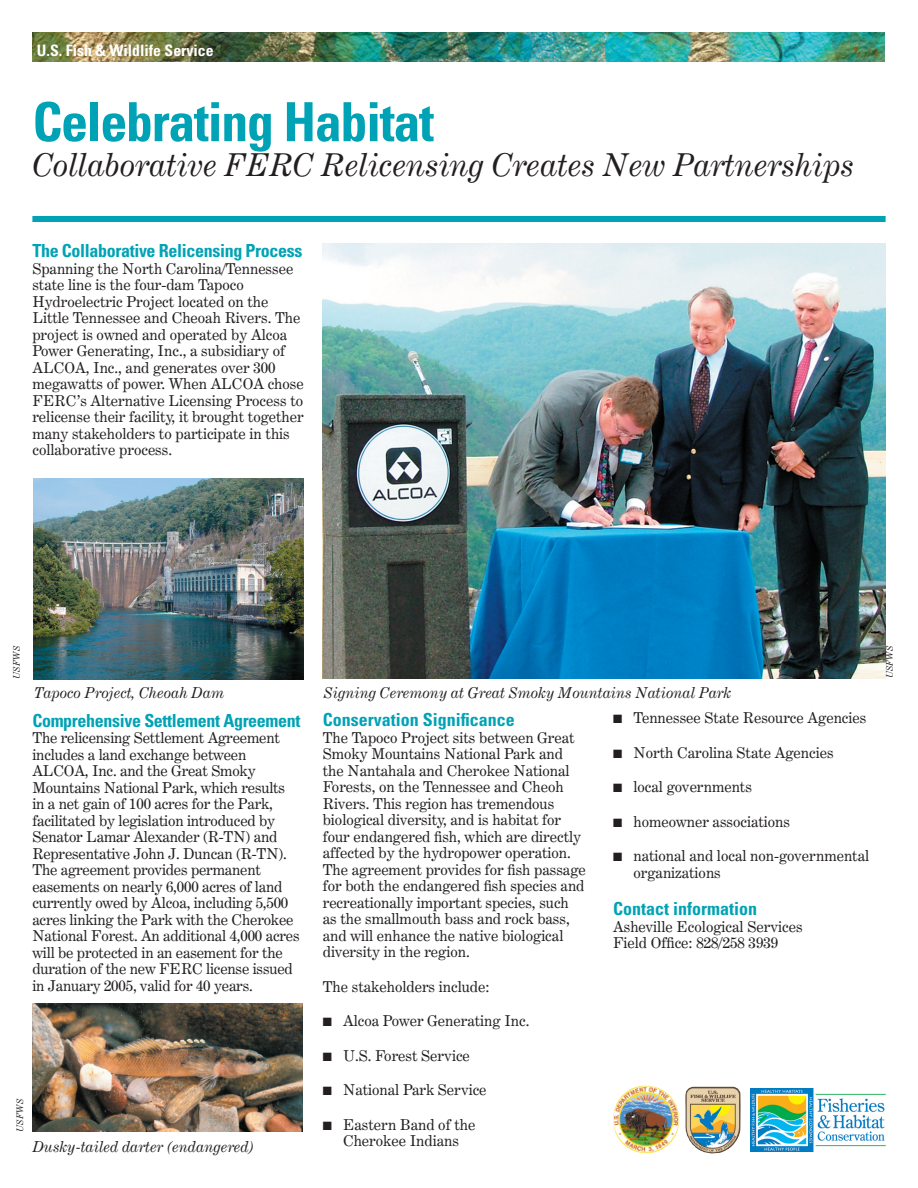
<style>
.page{position:relative;width:918px;height:1188px;background:#fff}
.page>*{position:absolute;margin:0;border:0;box-sizing:border-box;transform-origin:0 0}
.t1{font:700 condensed 54px "Univers";letter-spacing:-.025em;color:#00a3b5}
.t2{font:italic 31.5px "Century Expanded BT";color:#231f20}
.t3{font:700 condensed 18px "Univers";letter-spacing:-.02em;color:#00a3b5}
.t4{font:700 condensed 18px "Univers";color:#00a3b5}
.t5{font:700 condensed 15.75px "Univers";color:#fff}
.t6{font:15px/16.5px "Century Expanded BT";color:#231f20}
.t7{font:italic 15px "Century Expanded BT";color:#231f20}
.t8{font:italic 9px "Century Expanded BT";color:#231f20}
</style>
<div class="page">
<div style="left:32px;top:216px;width:854px;height:6px;background:#00a3b5"></div>
<img style="left:613px;top:1086px;width:66px;height:67px">
<img style="left:685px;top:1087px;width:56px;height:66px">
<img style="left:751px;top:1088px;width:135px;height:63px">
<img style="left:32px;top:1004px;width:270px;height:128px">
<img style="left:323px;top:243px;width:563px;height:435px">
<img style="left:32px;top:32px;width:852px;height:30px">
<img style="left:33px;top:479px;width:270px;height:200px">
<p class="t5" style="left:37px;top:41px;width:178px">U.S. Fish &amp; Wildlife Service</p>
<h1 class="t1" style="left:32px;top:89px;width:403px">Celebrating Habitat</h1>
<h2 class="t2" style="left:32px;top:145px;width:823px">Collaborative FERC Relicensing Creates New Partnerships</h2>
<p class="t3" style="left:32px;top:240px;width:272px">The Collaborative Relicensing Process</p>
<p class="t6" style="left:32px;top:260px;width:273px">Spanning the North Carolina/Tennessee state line is the four-dam Tapoco Hydroelectric Project located on the Little Tennessee and Cheoah Rivers. The project is owned and operated by Alcoa Power Generating, Inc., a subsidiary of ALCOA, Inc., and generates over 300 megawatts of power. When ALCOA chose FERC’s Alternative Licensing Process to relicense their facility, it brought together many stakeholders to participate in this collaborative process.</p>
<p class="t8" style="left:11px;top:679px;width:34px;rotate:-90deg">USFWS</p>
<p class="t7" style="left:34px;top:683px;width:192px">Tapoco Project, Cheoah Dam</p>
<p class="t3" style="left:32px;top:709px;width:270px">Comprehensive Settlement Agreement</p>
<p class="t6" style="left:32px;top:730px;width:269px">The relicensing Settlement Agreement includes a land exchange between ALCOA, Inc. and the Great Smoky Mountains National Park, which results in a net gain of 100 acres for the Park, facilitated by legislation introduced by Senator Lamar Alexander (R-TN) and Representative John J. Duncan (R-TN).<br>The agreement provides permanent easements on nearly 6,000 acres of land currently owed by Alcoa, including 5,500 acres linking the Park with the Cherokee National Forest. An additional 4,000 acres will be protected in an easement for the duration of the new FERC license issued in January 2005, valid for 40 years.</p>
<p class="t8" style="left:14px;top:1132px;width:34px;rotate:-90deg">USFWS</p>
<p class="t7" style="left:32px;top:1137px;width:223px">Dusky-tailed darter (endangered)</p>
<p class="t7" style="left:324px;top:683px;width:409px">Signing Ceremony at Great Smoky Mountains National Park</p>
<p class="t4" style="left:323px;top:709px;width:194px">Conservation Significance</p>
<p class="t6" style="left:323px;top:729px;width:265px">The Tapoco Project sits between Great Smoky Mountains National Park and the Nantahala and Cherokee National Forests, on the Tennessee and Cheoh Rivers. This region has tremendous biological diversity, and is habitat for four endangered fish, which are directly affected by the hydropower operation.<br>The agreement provides for fish passage for both the endangered fish species and recreationally important species, such as the smallmouth bass and rock bass, and will enhance the native biological diversity in the region.</p>
<p class="t6" style="left:323px;top:978px;width:168px">The stakeholders include:</p>
<p class="t6" style="left:323px;top:1012px;width:208px">■ Alcoa Power Generating Inc.</p>
<p class="t6" style="left:323px;top:1047px;width:149px">■ U.S. Forest Service</p>
<p class="t6" style="left:323px;top:1081px;width:165px">■ National Park Service</p>
<p class="t6" style="left:323px;top:1116px;width:154px;text-align:center">■ Eastern Band of the<br>Cherokee Indians</p>
<p class="t6" style="left:613px;top:710px;width:255px">■ Tennessee State Resource Agencies</p>
<p class="t6" style="left:613px;top:744px;width:222px">■ North Carolina State Agencies</p>
<p class="t6" style="left:613px;top:779px;width:140px">■ local governments</p>
<p class="t6" style="left:613px;top:813px;width:178px">■ homeowner associations</p>
<p class="t6" style="left:633px;top:848px;width:237px;text-indent:-20px">■ national and local non-governmental organizations</p>
<p class="t4" style="left:613px;top:898px;width:146px">Contact information</p>
<p class="t6" style="left:613px;top:918px;width:191px">Asheville Ecological Services<br>Field Office: 828/258 3939</p>
<p class="t8" style="left:884px;top:678px;width:34px;rotate:-90deg">USFWS</p>
</div>
